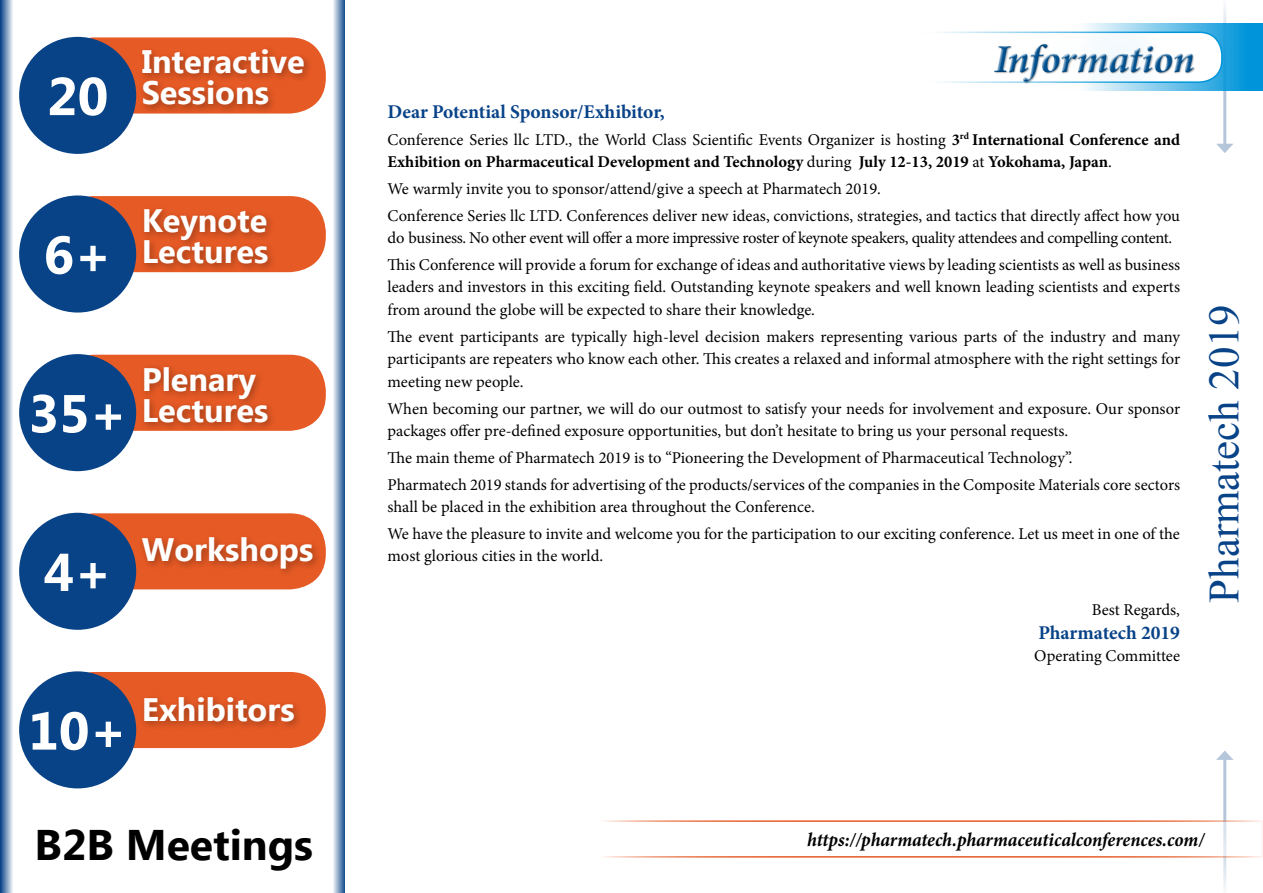
<style>
.page{position:relative;width:1263px;height:893px;background:#fff}
.page>*{position:absolute;margin:0;border:0;box-sizing:border-box;transform-origin:0 0}
.t1{font:700 53.25px "Ebrima";color:#fff}
.t2{font:42.75px "Times New Roman";color:#084388}
.t3{font:700 42.75px "Ebrima";color:#000}
.t4{font:italic 700 40.05px "Minion Pro";letter-spacing:-.005em;color:#00508f}
.t5{font:700 32.4px/30.9px "Ebrima";color:#fff}
.t6{font:italic 700 19.5px "Minion Pro";letter-spacing:-.005em;color:#000;scale:.95 1}
.t7{font:700 19.5px "Minion Pro";letter-spacing:-.005em;color:#084388}
.t8{font:16.5px/26.7px "Minion Pro";letter-spacing:-.005em;color:#000}
.t9{font:700 16.5px/22.5px "Minion Pro";color:#000}
.s1{font-weight:400}
</style>
<div class="page">
<svg style="left:0;top:0;width:13px;height:893px;background:#7a99be"></svg>
<svg style="left:333px;top:0;width:12px;height:893px;background:#8da8c8"></svg>
<hr style="left:1223px;top:757px;width:3px;height:136px;background:#084388">
<svg style="left:1216px;top:750px;width:17px;height:10px"></svg>
<hr style="left:1223px;top:0;width:3px;height:146px;background:#084388">
<svg style="left:1216px;top:144px;width:17px;height:9px"></svg>
<div style="left:58px;top:37px;width:268px;height:77px;background:#e65a25;border-radius:36px"></div>
<div style="left:19px;top:37px;width:117px;height:117px;background:#084388;border-radius:50%"></div>
<div style="left:138px;top:45px;width:176px;height:70px;background:#000;opacity:.3"></div>
<div style="left:58px;top:196px;width:268px;height:76px;background:#e65a25;border-radius:36px"></div>
<div style="left:19px;top:195px;width:117px;height:118px;background:#084388;border-radius:50%"></div>
<div style="left:140px;top:205px;width:137px;height:68px;background:#000;opacity:.3"></div>
<div style="left:58px;top:355px;width:268px;height:76px;background:#e65a25;border-radius:36px"></div>
<div style="left:19px;top:354px;width:117px;height:117px;background:#084388;border-radius:50%"></div>
<div style="left:140px;top:362px;width:137px;height:70px;background:#000;opacity:.3"></div>
<div style="left:58px;top:513px;width:268px;height:76px;background:#e65a25;border-radius:36px"></div>
<div style="left:19px;top:513px;width:117px;height:117px;background:#084388;border-radius:50%"></div>
<div style="left:138px;top:533px;width:184px;height:45px;background:#000;opacity:.3"></div>
<div style="left:58px;top:672px;width:268px;height:76px;background:#e65a25;border-radius:36px"></div>
<div style="left:19px;top:671px;width:117px;height:117px;background:#084388;border-radius:50%"></div>
<div style="left:140px;top:693px;width:164px;height:38px;background:#000;opacity:.3"></div>
<svg style="left:1057px;top:23px;width:206px;height:68px;background:#50b5e5"></svg>
<div style="left:894px;top:32px;width:328px;height:50px;background:#fff;border-radius:22px"></div>
<div style="left:893px;top:32px;width:329px;height:51px;border:2px solid #0095da;border-radius:22px"></div>
<div style="left:993px;top:44px;width:203px;height:40px;background:#000;opacity:.35"></div>
<div style="left:597px;top:820px;width:666px;height:38px;background:#fff;border:2px solid #e65a25"></div>
<h1 class="t1" style="left:47px;top:57px;width:63px">20</h1>
<h3 class="t5" style="left:142px;top:48px;width:165px">Interactive<br>Sessions</h3>
<h1 class="t1" style="left:44px;top:215px;width:70px">6+</h1>
<h3 class="t5" style="left:142px;top:207px;width:128px">Keynote<br>Lectures</h3>
<h1 class="t1" style="left:28px;top:374px;width:100px">35+</h1>
<h3 class="t5" style="left:142px;top:365px;width:128px">Plenary<br>Lectures</h3>
<h1 class="t1" style="left:44px;top:532px;width:70px">4+</h1>
<h3 class="t5" style="left:142px;top:536px;width:173px">Workshops</h3>
<h1 class="t1" style="left:28px;top:691px;width:100px">10+</h1>
<h3 class="t5" style="left:142px;top:696px;width:154px">Exhibitors</h3>
<h2 class="t3" style="left:35px;top:813px;width:280px">B2B Meetings</h2>
<h3 class="t4" style="left:994px;top:30px;width:202px">Information</h3>
<p class="t7" style="left:387px;top:98px;width:279px">Dear Potential Sponsor/Exhibitor,</p>
<p class="t9" style="left:387px;top:128px;width:794px"><span class="s1">Conference Series llc LTD., the World Class Scientific Events Organizer is hosting</span> 3<sup>rd</sup> International Conference and<br>Exhibition on Pharmaceutical Development and Technology <span class="s1">during</span> July 12-13, 2019 <span class="s1">at</span> Yokohama, Japan<span class="s1">.</span></p>
<p class="t8" style="left:387px;top:175px;width:794px">We warmly invite you to sponsor/attend/give a speech at Pharmatech 2019.<br>Conference Series llc LTD. Conferences deliver new ideas, convictions, strategies, and tactics that directly affect how you</p>
<p class="t8" style="left:387px;top:225px;width:794px">do business. No other event will offer a more impressive roster of keynote speakers, quality attendees and compelling content.<br>This Conference will provide a forum for exchange of ideas and authoritative views by leading scientists as well as business</p>
<p class="t8" style="left:387px;top:276px;width:794px;line-height:22.5px">leaders and investors in this exciting field. Outstanding keynote speakers and well known leading scientists and experts from around the globe will be expected to share their knowledge.</p>
<p class="t8" style="left:387px;top:325px;width:794px;line-height:22.5px;text-align:justify">The event participants are typically high-level decision makers representing various parts of the industry and many participants are repeaters who know each other. This creates a relaxed and informal atmosphere with the right settings for meeting new people.</p>
<p class="t8" style="left:387px;top:397px;width:794px;line-height:22.5px">When becoming our partner, we will do our outmost to satisfy your needs for involvement and exposure. Our sponsor packages offer pre-defined exposure opportunities, but don’t hesitate to bring us your personal requests.</p>
<p class="t8" style="left:387px;top:444px;width:794px">The main theme of Pharmatech 2019 is to “Pioneering the Development of Pharmaceutical Technology”.<br>Pharmatech 2019 stands for advertising of the products/services of the companies in the Composite Materials core sectors</p>
<p class="t8" style="left:387px;top:493px;width:794px">shall be placed in the exhibition area throughout the Conference.<br>We have the pleasure to invite and welcome you for the participation to our exciting conference. Let us meet in one of the</p>
<p class="t8" style="left:387px;top:543px;width:217px">most glorious cities in the world.</p>
<p class="t8" style="left:1092px;top:596px;width:90px">Best Regards,</p>
<p class="t7" style="left:1038px;top:619px;width:143px">Pharmatech 2019</p>
<p class="t8" style="left:1034px;top:642px;width:147px">Operating Committee</p>
<h2 class="t2" style="left:1195px;top:602px;width:300px;rotate:-90deg">Pharmatech 2019</h2>
<p class="t6" style="left:807px;top:826px;width:420px">https://pharmatech.pharmaceuticalconferences.com/</p>
</div>
